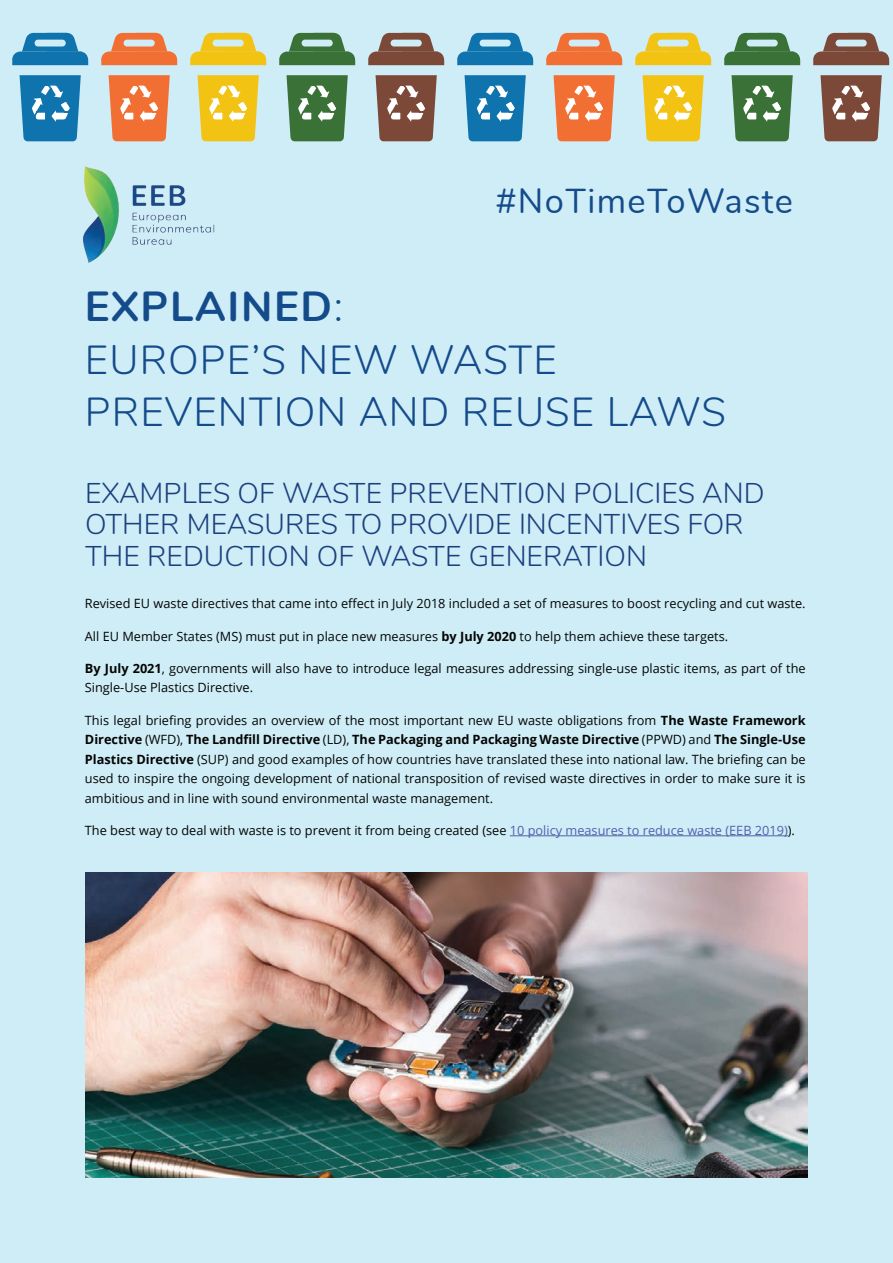
<style>
.page{position:relative;width:893px;height:1263px;background:#cfedf7}
.page>*{position:absolute;margin:0;border:0;box-sizing:border-box;transform-origin:0 0}
.t1{font:700 42px "Nunito";letter-spacing:.04em;color:#144b8a}
.t2{font:300 40.5px/52.5px "Nunito";letter-spacing:.025em;color:#144b8a}
.t3{font:34.5px "Nunito";letter-spacing:.04em;color:#144b8a}
.t4{font:300 28.5px/31.5px "Nunito";color:#1c407e}
.t5{font:12.75px/19.5px "Open Sans";color:#040503}
.s1{font-weight:300}
.s2{font-weight:700}
.s3{color:#535fab}
</style>
<div class="page">
<svg style="left:12px;top:33px;width:76px;height:32px"></svg>
<svg style="left:101px;top:33px;width:76px;height:32px"></svg>
<svg style="left:190px;top:33px;width:76px;height:32px"></svg>
<svg style="left:279px;top:33px;width:76px;height:32px"></svg>
<svg style="left:368px;top:33px;width:76px;height:32px"></svg>
<svg style="left:20px;top:75px;width:61px;height:66px;background:#3489bb"></svg>
<svg style="left:109px;top:75px;width:61px;height:66px;background:#f08655"></svg>
<svg style="left:198px;top:75px;width:61px;height:66px;background:#f1cb3b"></svg>
<svg style="left:287px;top:75px;width:61px;height:66px;background:#578857"></svg>
<svg style="left:376px;top:75px;width:61px;height:66px;background:#8f665a"></svg>
<svg style="left:457px;top:33px;width:76px;height:32px"></svg>
<svg style="left:546px;top:33px;width:76px;height:32px"></svg>
<svg style="left:635px;top:33px;width:76px;height:32px"></svg>
<svg style="left:724px;top:33px;width:76px;height:32px"></svg>
<svg style="left:813px;top:33px;width:76px;height:32px"></svg>
<svg style="left:464px;top:75px;width:62px;height:66px;background:#378bbc"></svg>
<svg style="left:553px;top:75px;width:62px;height:66px;background:#f08857"></svg>
<svg style="left:642px;top:75px;width:62px;height:66px;background:#f1cc3e"></svg>
<svg style="left:731px;top:75px;width:62px;height:66px;background:#59895a"></svg>
<svg style="left:820px;top:75px;width:62px;height:66px;background:#90695c"></svg>
<hr style="left:510px;top:835px;width:278px;height:1px;background:#535fab">
<img style="left:84px;top:167px;width:131px;height:96px">
<img style="left:85px;top:872px;width:723px;height:306px">
<h3 class="t3" style="left:496px;top:176px;width:299px">#NoTimeToWaste</h3>
<h1 class="t1" style="left:85px;top:276px;width:260px">EXPLAINED<span class="s1">:</span></h1>
<h2 class="t2" style="left:85px;top:331px;width:643px">EUROPE’S NEW WASTE<br>PREVENTION AND REUSE LAWS</h2>
<h3 class="t4" style="left:85px;top:475px;width:681px">EXAMPLES OF WASTE PREVENTION POLICIES AND<br>OTHER MEASURES TO PROVIDE INCENTIVES FOR<br>THE REDUCTION OF WASTE GENERATION</h3>
<p class="t5" style="left:85px;top:594px;width:722px">Revised EU waste directives that came into effect in July 2018 included a set of measures to boost recycling and cut waste.</p>
<p class="t5" style="left:85px;top:626px;width:645px">All EU Member States (MS) must put in place new measures <span class="s2">by July 2020</span> to help them achieve these targets.</p>
<p class="t5" style="left:85px;top:658px;width:722px"><span class="s2">By July 2021</span>, governments will also have to introduce legal measures addressing single-use plastic items, as part of the<br>Single-Use Plastics Directive.</p>
<p class="t5" style="left:85px;top:710px;width:722px;text-align:justify">This legal briefing provides an overview of the most important new EU waste obligations from <span class="s2">The Waste Framework Directive</span> (WFD), <span class="s2">The Landfill Directive</span> (LD), <span class="s2">The Packaging and Packaging Waste Directive</span> (PPWD) and <span class="s2">The Single-Use Plastics Directive</span> (SUP) and good examples of how countries have translated these into national law. The briefing can be used to inspire the ongoing development of national transposition of revised waste directives in order to make sure it is ambitious and in line with sound environmental waste management.</p>
<p class="t5" style="left:85px;top:820px;width:712px">The best way to deal with waste is to prevent it from being created (see <span class="s3">10 policy measures to reduce waste (EEB 2019)</span>).</p>
</div>
